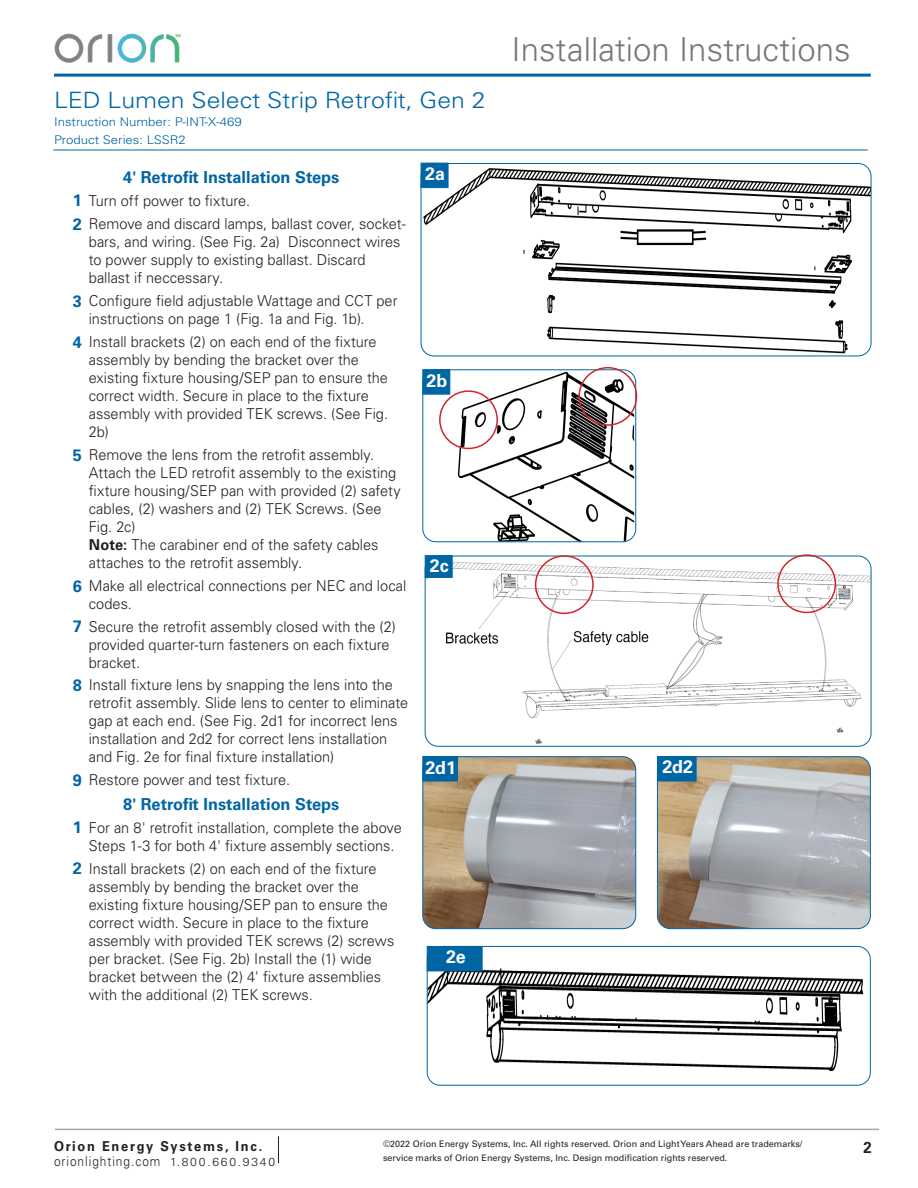
<style>
.page{position:relative;width:918px;height:1188px;background:#fff}
.page>*{position:absolute;margin:0;border:0;box-sizing:border-box;transform-origin:0 0}
.t1{font:300 33px "Univers LT Std";color:#76787b}
.t2{font:300 22.5px "Univers LT Std";color:#0065a4;scale:1.1 1}
.t3{font:700 18px "Univers LT Std";color:#fff}
.t4{font:700 16.5px "Univers LT Std";color:#0065a4}
.t5{font:700 15.9px "Univers LT Std";color:#231f20;scale:.94 1}
.t6{font:300 15px/18px "Univers LT Std";color:#231f20}
.t7{font:700 13.65px "Univers LT Std";letter-spacing:.14em;color:#231f20;scale:.94 1}
.t8{font:300 13.5px "Univers LT Std";letter-spacing:.08em;color:#231f20;scale:.88 1}
.t9{font:300 12px "Univers LT Std";color:#0065a4;scale:1.1 1}
.Textbook_Header_Even{font:9px/13.5px "Univers LT Std";color:#231f20}
.s1{font-weight:700;font-size:16.5px;color:#0065a4}
.s2{font-weight:700}
.s3{font-size:11.55px}
</style>
<div class="page">
<svg style="left:278px;top:1136px;width:1px;height:27px"></svg>
<hr style="left:55px;top:1129px;width:824px;height:1px;background:#a8a9ad">
<hr style="left:54px;top:74px;width:817px;height:3px;background:#0065a4">
<img style="left:54px;top:33px;width:127px;height:30px">
<img style="left:421px;top:164px;width:450px;height:192px">
<div style="left:421px;top:163px;width:450px;height:193px;border:1px solid #0065a4;border-radius:13px"></div>
<img style="left:425px;top:556px;width:446px;height:190px">
<div style="left:425px;top:556px;width:446px;height:191px;border:1px solid #0065a4;border-radius:13px"></div>
<img style="left:427px;top:946px;width:443px;height:139px">
<div style="left:427px;top:946px;width:444px;height:140px;border:1px solid #0065a4;border-radius:13px"></div>
<img style="left:456px;top:371px;width:178px;height:171px">
<div style="left:422px;top:369px;width:214px;height:173px;border:1px solid #0065a4;border-radius:13px"></div>
<div style="left:421px;top:163px;width:27px;height:25px;background:#0065a4"></div>
<div style="left:425px;top:555px;width:28px;height:23px;background:#0065a4;border:1px solid #0065a4"></div>
<div style="left:427px;top:946px;width:55px;height:25px;background:#0065a4"></div>
<div style="left:422px;top:369px;width:28px;height:26px;background:#0065a4;border:1px solid #0065a4"></div>
<hr style="left:53px;top:150px;width:815px;height:1px;background:#0065a4">
<div style="left:578px;top:367px;width:59px;height:59px;border:2px solid #d1232a;border-radius:50%"></div>
<div style="left:439px;top:390px;width:59px;height:59px;border:2px solid #d1232a;border-radius:50%"></div>
<div style="left:535px;top:555px;width:59px;height:59px;border:2px solid #d1232a;border-radius:50%"></div>
<div style="left:777px;top:554px;width:59px;height:59px;border:2px solid #d1232a;border-radius:50%"></div>
<img style="left:424px;top:757px;width:212px;height:172px">
<div style="left:422px;top:756px;width:214px;height:173px;border:1px solid #0065a4;border-radius:13px"></div>
<div style="left:422px;top:756px;width:36px;height:25px;background:#0065a4;border:1px solid #0065a4"></div>
<img style="left:657px;top:758px;width:213px;height:171px">
<div style="left:657px;top:756px;width:214px;height:173px;border:1px solid #0065a4;border-radius:13px"></div>
<div style="left:657px;top:756px;width:39px;height:25px;background:#0065a4"></div>
<p class="t2" style="left:54px;top:86px;width:394px">LED Lumen Select Strip Retrofit, Gen 2</p>
<p class="t9" style="left:54px;top:114px;width:172px">Instruction Number: P-INT-X-469</p>
<p class="t9" style="left:54px;top:132px;width:121px">Product Series: LSSR2</p>
<h1 class="t1" style="left:512px;top:29px;width:341px">Installation Instructions</h1>
<p class="t4" style="left:123px;top:167px;width:218px">4' Retrofit Installation Steps</p>
<p class="t6" style="left:73px;top:191px;width:179px"><span class="s1">1</span> Turn off power to fixture.</p>
<p class="t6" style="left:73px;top:215px;width:334px"><span class="s1">2</span> Remove and discard lamps, ballast cover, socket-</p>
<p class="t6" style="left:89px;top:233px;width:313px">bars, and wiring. (See Fig. 2a) Disconnect wires to power supply to existing ballast. Discard ballast if neccessary.</p>
<p class="t6" style="left:73px;top:292px;width:326px"><span class="s1">3</span> Configure field adjustable Wattage and CCT per</p>
<p class="t6" style="left:89px;top:310px;width:277px">instructions on page 1 (Fig. 1a and Fig. 1b).</p>
<p class="t6" style="left:73px;top:333px;width:305px"><span class="s1">4</span> Install brackets (2) on each end of the fixture</p>
<p class="t6" style="left:89px;top:351px;width:301px">assembly by bending the bracket over the existing fixture housing/SEP pan to ensure the correct width. Secure in place to the fixture assembly with provided TEK screws. (See Fig.<br>2b)</p>
<p class="t6" style="left:73px;top:446px;width:303px"><span class="s1">5</span> Remove the lens from the retrofit assembly.</p>
<p class="t6" style="left:89px;top:464px;width:313px">Attach the LED retrofit assembly to the existing fixture housing/SEP pan with provided (2) safety cables, (2) washers and (2) TEK Screws. (See Fig. 2c)<br><span class="s2">Note:</span> The carabiner end of the safety cables attaches to the retrofit assembly.</p>
<p class="t6" style="left:73px;top:576px;width:335px"><span class="s1">6</span> Make all electrical connections per NEC and local</p>
<p class="t6" style="left:89px;top:594px;width:45px">codes.</p>
<p class="t6" style="left:73px;top:617px;width:324px"><span class="s1">7</span> Secure the retrofit assembly closed with the (2)</p>
<p class="t6" style="left:89px;top:635px;width:302px">provided quarter-turn fasteners on each fixture bracket.</p>
<p class="t6" style="left:73px;top:676px;width:322px"><span class="s1">8</span> Install fixture lens by snapping the lens into the</p>
<p class="t6" style="left:89px;top:694px;width:321px">retrofit assembly. Slide lens to center to eliminate gap at each end. (See Fig. 2d1 for incorrect lens installation and 2d2 for correct lens installation and Fig. 2e for final fixture installation)</p>
<p class="t6" style="left:73px;top:771px;width:219px"><span class="s1">9</span> Restore power and test fixture.</p>
<p class="t4" style="left:123px;top:794px;width:218px">8' Retrofit Installation Steps</p>
<p class="t6" style="left:73px;top:818px;width:330px"><span class="s1">1</span> For an 8' retrofit installation, complete the above</p>
<p class="t6" style="left:89px;top:836px;width:307px">Steps 1-3 for both 4' fixture assembly sections.</p>
<p class="t6" style="left:73px;top:859px;width:305px"><span class="s1">2</span> Install brackets (2) on each end of the fixture</p>
<p class="t6" style="left:89px;top:877px;width:307px">assembly by bending the bracket over the existing fixture housing/SEP pan to ensure the correct width. Secure in place to the fixture assembly with provided TEK screws (2) screws per bracket. (See Fig. 2b) Install the (1) wide bracket between the (2) 4' fixture assemblies with the additional (2) TEK screws.</p>
<p class="t3" style="left:425px;top:163px;width:21px">2a</p>
<p class="t3" style="left:427px;top:370px;width:22px">2b</p>
<p class="t3" style="left:430px;top:555px;width:20px">2c</p>
<p class="t3" style="left:425px;top:757px;width:32px">2d1</p>
<p class="t3" style="left:662px;top:757px;width:32px">2d2</p>
<p class="t3" style="left:446px;top:947px;width:21px">2e</p>
<p class="t7" style="left:54px;top:1138px;width:223px">Orion Energy Systems, Inc.</p>
<p class="t8" style="left:54px;top:1153px;width:253px">orionlighting.com <span class="s3">1.800.660.9340</span></p>
<p class="Textbook_Header_Even" style="left:383px;top:1137px;width:421px">©2022 Orion Energy Systems, Inc. All rights reserved. Orion and Light Years Ahead are trademarks/ service marks of Orion Energy Systems, Inc. Design modification rights reserved.</p>
<p class="t5" style="left:863px;top:1138px;width:10px">2</p>
</div>
